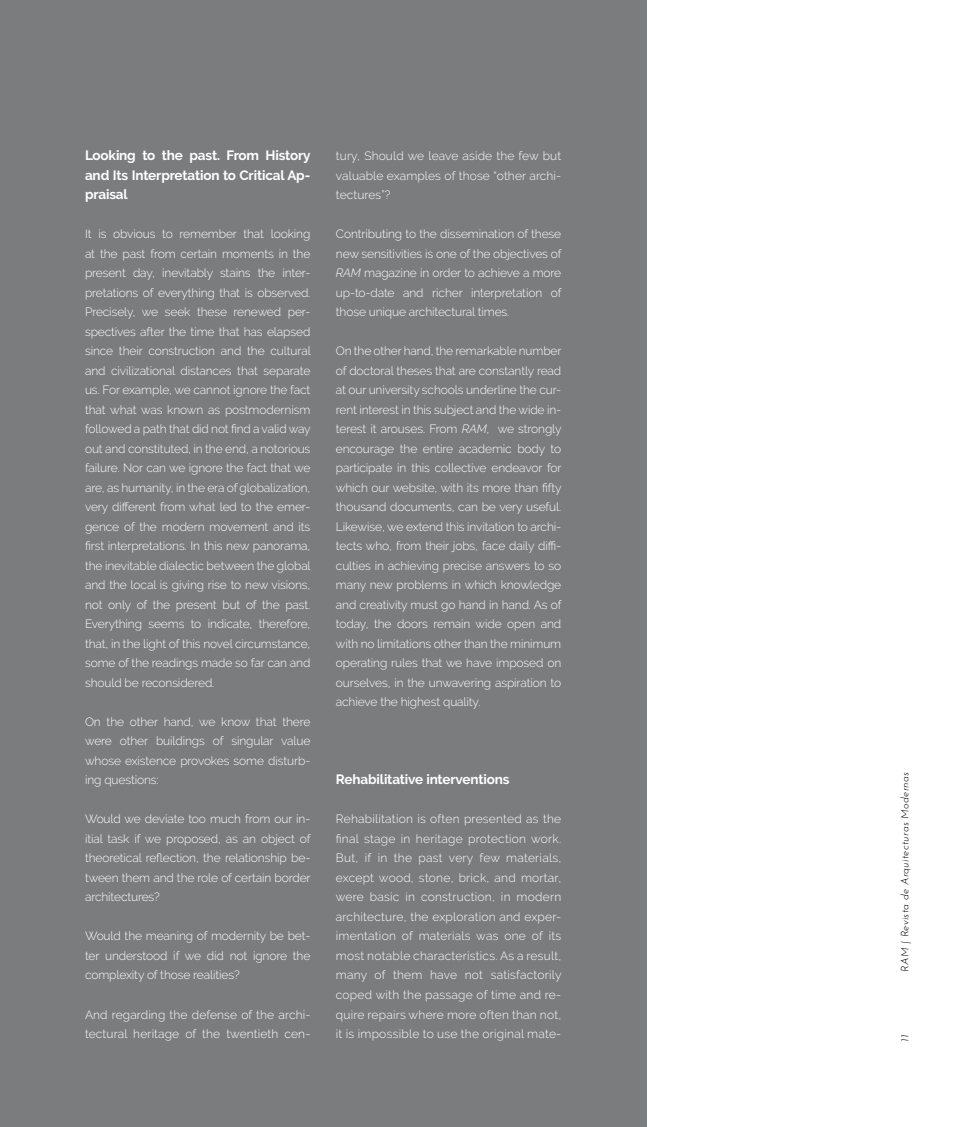
<style>
.page{position:relative;width:978px;height:1127px;background:#fff}
.page>*{position:absolute;margin:0;border:0;box-sizing:border-box;transform-origin:0 0}
.Traducciones_en_blanco{font:700 13.5px/19.5px "Raleway";letter-spacing:-.01em;color:#fff;text-align:justify}
.Traducciones_en_blanco-2{font:300 12px/19.5px "Raleway";letter-spacing:-.01em;color:#fff;text-align:justify}
.Traducciones_en_blanco-3{font:300 12px/19.5px "Raleway";letter-spacing:.01em;color:#fff}
.t1{font:italic 100 10.5px "Josefin Sans";letter-spacing:.025em;color:#000}
.s1{font-style:italic}
</style>
<div class="page">
<div style="left:0;top:0;width:646px;height:1127px;background:#7b7c7e"></div>
<p class="Traducciones_en_blanco" style="left:85px;top:146px;width:227px">Looking to the past. From History and Its Interpretation to Critical Ap&shy;praisal</p>
<p class="Traducciones_en_blanco-2" style="left:85px;top:224px;width:227px">It is obvious to remember that looking at the past from certain moments in the present day, inevitably stains the inter&shy;pretations of everything that is observed.<br>Precisely, we seek these renewed per&shy;spectives after the time that has elapsed since their construction and the cultural and civilizational distances that separate us. For example, we cannot ignore the fact that what was known as postmodernism followed a path that did not find a valid way out and constituted, in the end, a notorious failure. Nor can we ignore the fact that we are, as humanity, in the era of globalization, very different from what led to the emer&shy;gence of the modern movement and its first interpretations. In this new panorama, the inevitable dialectic between the global and the local is giving rise to new visions, not only of the present but of the past.<br>Everything seems to indicate, therefore, that, in the light of this novel circumstance, some of the readings made so far can and should be reconsidered.</p>
<p class="Traducciones_en_blanco-2" style="left:85px;top:712px;width:227px">On the other hand, we know that there were other buildings of singular value whose existence provokes some disturb&shy;ing questions:</p>
<p class="Traducciones_en_blanco-2" style="left:85px;top:809px;width:227px">Would we deviate too much from our in&shy;itial task if we proposed, as an object of theoretical reflection, the relationship be&shy;tween them and the role of certain border architectures?</p>
<p class="Traducciones_en_blanco-2" style="left:85px;top:926px;width:227px">Would the meaning of modernity be bet&shy;ter understood if we did not ignore the complexity of those realities?</p>
<p class="Traducciones_en_blanco-3" style="left:85px;top:1004px;width:227px">And regarding the defense of the archi&shy;tectural heritage of the twentieth cen-</p>
<p class="Traducciones_en_blanco-2" style="left:336px;top:146px;width:227px">tury, Should we leave aside the few but valuable examples of those “other archi&shy;tectures”?</p>
<p class="Traducciones_en_blanco-2" style="left:336px;top:224px;width:227px">Contributing to the dissemination of these new sensitivities is one of the objectives of <span class="s1">RAM</span> magazine in order to achieve a more up-to-date and richer interpretation of those unique architectural times.</p>
<p class="Traducciones_en_blanco-2" style="left:336px;top:341px;width:227px">On the other hand, the remarkable number of doctoral theses that are constantly read at our university schools underline the cur&shy;rent interest in this subject and the wide in&shy;terest it arouses. From <span class="s1">RAM</span>, we strongly encourage the entire academic body to participate in this collective endeavor for which our website, with its more than fifty thousand documents, can be very useful.<br>Likewise, we extend this invitation to archi&shy;tects who, from their jobs, face daily diffi&shy;culties in achieving precise answers to so many new problems in which knowledge and creativity must go hand in hand. As of today, the doors remain wide open and with no limitations other than the minimum operating rules that we have imposed on ourselves, in the unwavering aspiration to achieve the highest quality.</p>
<p class="Traducciones_en_blanco" style="left:336px;top:770px;width:175px">Rehabilitative interventions</p>
<p class="Traducciones_en_blanco-2" style="left:336px;top:809px;width:227px">Rehabilitation is often presented as the final stage in heritage protection work.<br>But, if in the past very few materials, except wood, stone, brick, and mortar, were basic in construction, in modern architecture, the exploration and exper&shy;imentation of materials was one of its most notable characteristics. As a result, many of them have not satisfactorily coped with the passage of time and re&shy;quire repairs where more often than not, it is impossible to use the original mate-</p>
<p class="t1" style="left:896px;top:972px;width:201px;rotate:-90deg">RAM | Revista de Arquitecturas Modernas</p>
<p class="t1" style="left:896px;top:1042px;width:9px;rotate:-90deg">11</p>
</div>
